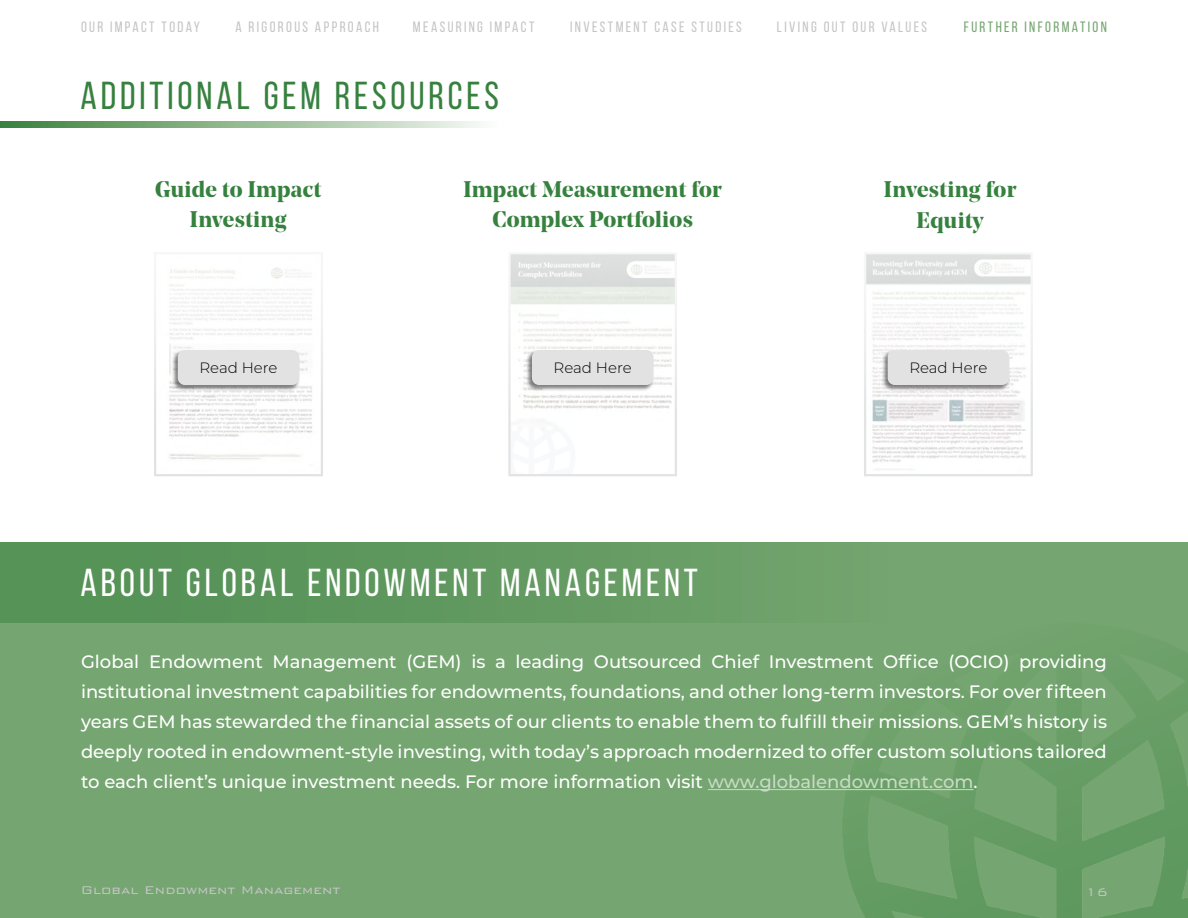
<style>
.page{position:relative;width:1188px;height:918px;background:#fff}
.page>*{position:absolute;margin:0;border:0;box-sizing:border-box;transform-origin:0 0}
.t1{font:39px "Bebas Neue";letter-spacing:.1em;color:#fff}
.t2{font:39px "Bebas Neue";letter-spacing:.1em;color:#37813f}
.t3{font:700 22.5px/30px "Noe Display";letter-spacing:.015em;color:#37813f;text-align:center}
.t4{font:500 18px/30px "Montserrat";color:#fff;text-align:justify}
.t5{font:15px "Bebas Neue";letter-spacing:.155em;color:#c4c5c6}
.t6{font:300 15px "Bank Gothic BT";color:#c4c5c6}
.t7{font:300 15px "Montserrat";color:#000}
.t8{font:15px "Bebas Neue";letter-spacing:.155em;color:#75a570}
.s1{color:#c8dbc6}
</style>
<div class="page">
<div style="left:0;top:542px;width:1188px;height:376px;background:#75a570"></div>
<img style="left:843px;top:676px;width:345px;height:242px">
<div style="left:0;top:542px;width:887px;height:81px;background:linear-gradient(to right,#519053,#71a36d)"></div>
<hr style="left:708px;top:789px;width:266px;height:1px;background:#c8dbc6">
<div style="left:508px;top:252px;width:169px;height:224px;border:2px solid #e2e3e4"></div>
<img style="left:872px;top:414px;width:154px;height:56px">
<div style="left:864px;top:252px;width:169px;height:224px;border:2px solid #e2e3e4"></div>
<img style="left:169px;top:414px;width:144px;height:46px">
<div style="left:154px;top:252px;width:169px;height:224px;border:2px solid #e2e2e3"></div>
<div style="left:82px;top:181px;width:314px;height:233px;background:#fff"></div>
<div style="left:172px;top:350px;width:128px;height:42px;background:#000;opacity:.5"></div>
<div style="left:178px;top:350px;width:121px;height:35px;background:#e2e2e3;border-radius:7px"></div>
<svg style="left:508px;top:252px;width:169px;height:162px"></svg>
<div style="left:793px;top:181px;width:313px;height:233px;background:#fff"></div>
<div style="left:526px;top:350px;width:128px;height:42px;background:#000;opacity:.5"></div>
<div style="left:532px;top:350px;width:121px;height:35px;background:#e2e2e3;border-radius:7px"></div>
<div style="left:882px;top:350px;width:128px;height:42px;background:#000;opacity:.5"></div>
<div style="left:888px;top:350px;width:121px;height:35px;background:#e2e2e3;border-radius:7px"></div>
<img style="left:0;top:121px;width:480px;height:7px">
<p class="t5" style="left:81px;top:18px;width:120px">OUR IMPACT TODAY</p>
<p class="t5" style="left:236px;top:18px;width:145px">A RIGOROUS APPROACH</p>
<p class="t5" style="left:413px;top:18px;width:123px">MEASURING IMPACT</p>
<p class="t5" style="left:570px;top:18px;width:173px">INVESTMENT CASE STUDIES</p>
<p class="t5" style="left:777px;top:18px;width:152px">LIVING OUT OUR VALUES</p>
<p class="t8" style="left:964px;top:18px;width:145px">FURTHER INFORMATION</p>
<h1 class="t2" style="left:80px;top:75px;width:420px">ADDITIONAL GEM RESOURCES</h1>
<p class="t3" style="left:155px;top:173px;width:168px">Guide to Impact<br>Investing</p>
<p class="t3" style="left:463px;top:173px;width:260px">Impact Measurement for<br>Complex Portfolios</p>
<p class="t3" style="left:884px;top:173px;width:134px;line-height:31.5px">Investing for<br>Equity</p>
<p class="t7" style="left:199px;top:358px;width:80px">Read Here</p>
<p class="t7" style="left:554px;top:358px;width:80px">Read Here</p>
<p class="t7" style="left:909px;top:358px;width:80px">Read Here</p>
<h1 class="t1" style="left:80px;top:561px;width:619px">ABOUT GLOBAL ENDOWMENT MANAGEMENT</h1>
<p class="t4" style="left:81px;top:646px;width:1028px">Global Endowment Management (GEM) is a leading Outsourced Chief Investment Office (OCIO) providing institutional investment capabilities for endowments, foundations, and other long-term investors. For over fifteen years GEM has stewarded the financial assets of our clients to enable them to fulfill their missions. GEM’s history is deeply rooted in endowment-style investing, with today’s approach modernized to offer custom solutions tailored to each client’s unique investment needs. For more information visit <span class="s1">www.globalendowment.com</span>.</p>
<p class="t6" style="left:81px;top:881px;width:261px">Global Endowment Management</p>
<p class="t6" style="left:1086px;top:884px;width:24px">16</p>
</div>
